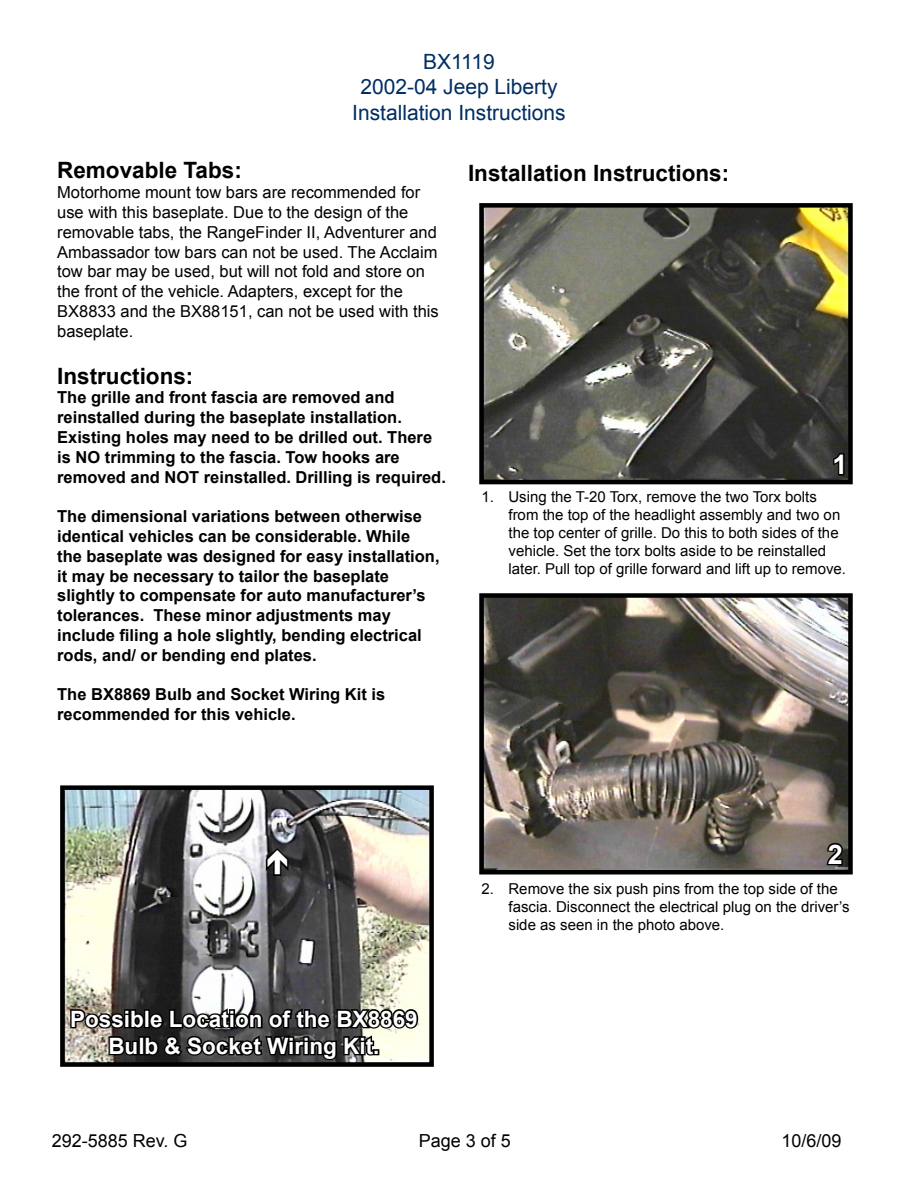
<style>
.page{position:relative;width:918px;height:1188px;background:#fff}
.page>*{position:absolute;margin:0;border:0;box-sizing:border-box;transform-origin:0 0}
.t1{font:700 27px "Arial";color:#fff}
.t2{font:700 22.5px "Arial";color:#000}
.t3{font:700 22.5px/27px "Arial";color:#fff;text-align:center}
.t4{font:21px/25.2px "Arial";color:#002d62;text-align:center}
.t5{font:18px "Arial";color:#000}
.t6{font:700 16.5px/19.8px "Arial";color:#000}
.t7{font:16.5px/19.8px "Arial";color:#000}
.t8{font:15px/18px "Arial";color:#000}
</style>
<div class="page">
<img style="left:484px;top:208px;width:364px;height:271px">
<div style="left:479px;top:203px;width:374px;height:281px;border:4px solid #000"></div>
<svg style="left:832px;top:452px;width:14px;height:25px"></svg>
<img style="left:484px;top:598px;width:364px;height:271px">
<div style="left:479px;top:593px;width:374px;height:281px;border:4px solid #000"></div>
<svg style="left:825px;top:841px;width:20px;height:26px"></svg>
<img style="left:65px;top:790px;width:364px;height:272px">
<div style="left:60px;top:785px;width:374px;height:282px;border:4px solid #000"></div>
<svg style="left:69px;top:987px;width:351px;height:75px;background:#575652"></svg>
<svg style="left:264px;top:846px;width:27px;height:32px"></svg>
<p class="t4" style="left:352px;top:50px;width:215px">BX1119<br>2002-04 Jeep Liberty<br>Installation Instructions</p>
<h2 class="t2" style="left:57px;top:155px;width:186px">Removable Tabs:</h2>
<p class="t7" style="left:57px;top:183px;width:383px">Motorhome mount tow bars are recommended for use with this baseplate. Due to the design of the removable tabs, the RangeFinder II, Adventurer and Ambassador tow bars can not be used. The Acclaim tow bar may be used, but will not fold and store on the front of the vehicle. Adapters, except for the BX8833 and the BX88151, can not be used with this baseplate.</p>
<h2 class="t2" style="left:57px;top:361px;width:138px">Instructions:</h2>
<p class="t6" style="left:57px;top:388px;width:390px">The grille and front fascia are removed and reinstalled during the baseplate installation.<br>Existing holes may need to be drilled out. There is NO trimming to the fascia. Tow hooks are removed and NOT reinstalled. Drilling is required.</p>
<p class="t6" style="left:57px;top:507px;width:384px">The dimensional variations between otherwise identical vehicles can be considerable. While<br>the baseplate was designed for easy installation, it may be necessary to tailor the baseplate slightly to compensate for auto manufacturer’s tolerances. These minor adjustments may include filing a hole slightly, bending electrical rods, and/ or bending end plates.</p>
<p class="t6" style="left:57px;top:685px;width:330px">The BX8869 Bulb and Socket Wiring Kit is recommended for this vehicle.</p>
<h2 class="t2" style="left:468px;top:158px;width:263px">Installation Instructions:</h2>
<h1 class="t1" style="left:832px;top:447px;width:17px">1</h1>
<p class="t8" style="left:508px;top:487px;width:339px;text-indent:-27px">1. Using the T-20 Torx, remove the two Torx bolts from the top of the headlight assembly and two on the top center of grille. Do this to both sides of the vehicle. Set the torx bolts aside to be reinstalled later. Pull top of grille forward and lift up to remove.</p>
<h2 class="t3" style="left:70px;top:1006px;width:349px">Possible Location of the BX8869<br>Bulb &amp; Socket Wiring Kit.</h2>
<h1 class="t1" style="left:828px;top:836px;width:17px">2</h1>
<p class="t8" style="left:508px;top:880px;width:343px;text-indent:-27px">2. Remove the six push pins from the top side of the fascia. Disconnect the electrical plug on the driver’s side as seen in the photo above.</p>
<p class="t5" style="left:52px;top:1129px;width:137px">292-5885 Rev. G</p>
<p class="t5" style="left:419px;top:1129px;width:94px">Page 3 of 5</p>
<p class="t5" style="left:782px;top:1129px;width:62px">10/6/09</p>
</div>
